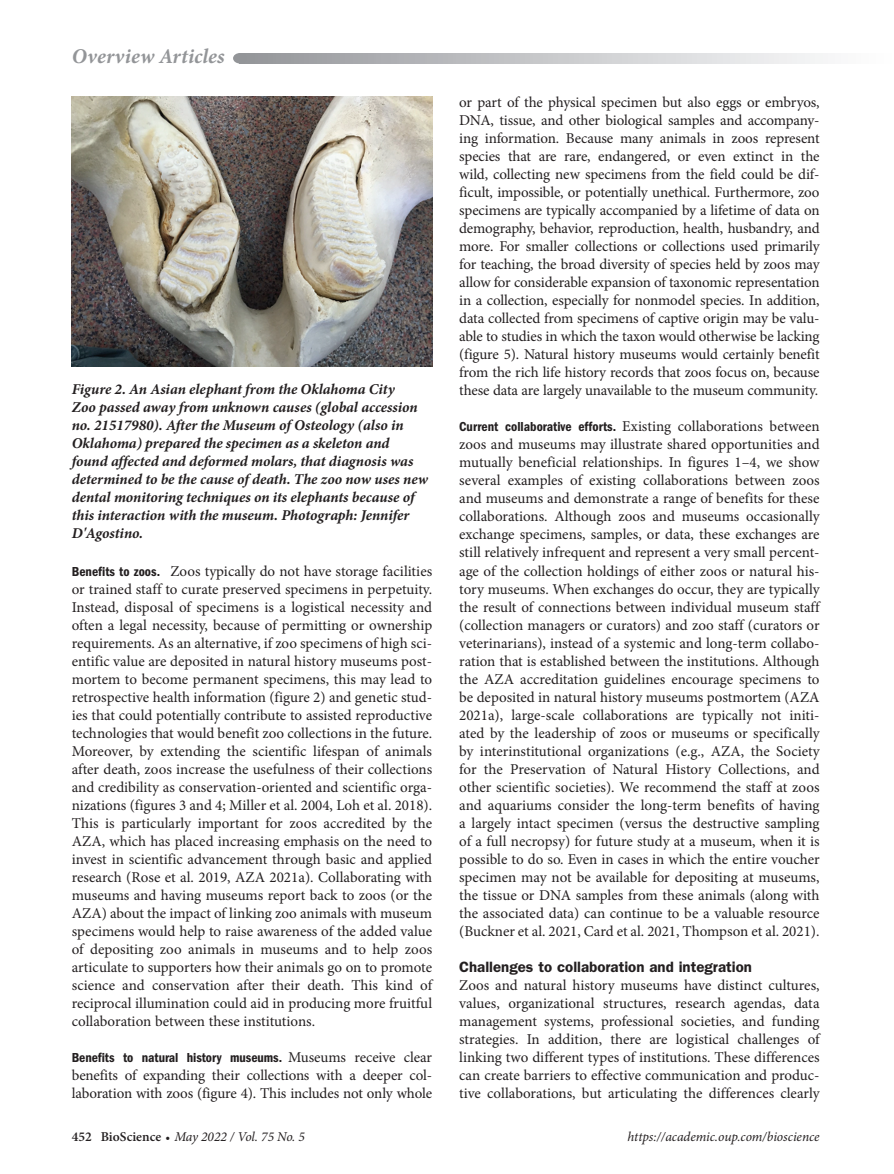
<style>
.page{position:relative;width:894px;height:1174px;background:#fff}
.page>*{position:absolute;margin:0;border:0;box-sizing:border-box;transform-origin:0 0}
.t1{font:italic 700 21px "Minion Pro";letter-spacing:.005em;color:#939598}
.ParaFL{font:15px/18px "Minion Pro";letter-spacing:-.01em;color:#231f20;text-align:justify}
.FigCaption{font:italic 700 15px/18px "Minion Pro";letter-spacing:-.005em;color:#231f20}
.t2{font:600 15px "ITC Franklin Gothic Std";color:#231f20}
.t3{font:italic 13.5px "Minion Pro";letter-spacing:-.005em;color:#231f20}
.t4{font:13.5px "ITC Franklin Gothic Std Dm Cd";letter-spacing:-.005em;color:#231f20}
.s1{font-family:"ITC Franklin Gothic Std Dm Cd";font-size:13.5px}
.s2{font-family:"Minion Pro";font-size:15px}
.s3{font-weight:600;font-style:normal}
.s4{font-weight:600;font-style:normal;font-size:12px}
</style>
<div class="page">
<svg style="left:243px;top:53px;width:580px;height:11px;background:#c5c6c9"></svg>
<div style="left:233px;top:53px;width:14px;height:11px;background:#939598;border-radius:50%"></div>
<img style="left:72px;top:96px;width:360px;height:270px">
<h1 class="t1" style="left:72px;top:41px;width:154px">Overview Articles</h1>
<p class="FigCaption" style="left:72px;top:379px;width:357px">Figure 2. An Asian elephant from the Oklahoma City<br>Zoo passed away from unknown causes (global accession no. 21517980). After the Museum of Osteology (also in Oklahoma) prepared the specimen as a skeleton and found affected and deformed molars, that diagnosis was determined to be the cause of death. The zoo now uses new dental monitoring techniques on its elephants because of this interaction with the museum. Photograph: Jennifer D'Agostino.</p>
<h2 class="ParaFL" style="left:72px;top:562px;width:362px"><span class="s1">Benefits to zoos.</span> Zoos typically do not have storage facilities or trained staff to curate preserved specimens in perpetuity.<br>Instead, disposal of specimens is a logistical necessity and often a legal necessity, because of permitting or ownership requirements. As an alternative, if zoo specimens of high sci&shy;entific value are deposited in natural history museums post&shy;mortem to become permanent specimens, this may lead to retrospective health information (figure 2) and genetic stud&shy;ies that could potentially contribute to assisted reproductive technologies that would benefit zoo collections in the future.<br>Moreover, by extending the scientific lifespan of animals after death, zoos increase the usefulness of their collections and credibility as conservation-oriented and scientific orga&shy;nizations (figures 3 and 4; Miller et al. 2004, Loh et al. 2018).<br>This is particularly important for zoos accredited by the AZA, which has placed increasing emphasis on the need to invest in scientific advancement through basic and applied research (Rose et al. 2019, AZA 2021a). Collaborating with museums and having museums report back to zoos (or the AZA) about the impact of linking zoo animals with museum specimens would help to raise awareness of the added value of depositing zoo animals in museums and to help zoos articulate to supporters how their animals go on to promote science and conservation after their death. This kind of reciprocal illumination could aid in producing more fruitful collaboration between these institutions.</h2>
<h2 class="t4" style="left:72px;top:1049px;width:361px">Benefits to natural history museums. <span class="s2">Museums receive clear</span></h2>
<h2 class="ParaFL" style="left:72px;top:1066px;width:362px">benefits of expanding their collections with a deeper col&shy;laboration with zoos (figure 4). This includes not only whole</h2>
<h2 class="ParaFL" style="left:459px;top:94px;width:362px">or part of the physical specimen but also eggs or embryos, DNA, tissue, and other biological samples and accompany&shy;ing information. Because many animals in zoos represent species that are rare, endangered, or even extinct in the wild, collecting new specimens from the field could be dif&shy;ficult, impossible, or potentially unethical. Furthermore, zoo specimens are typically accompanied by a lifetime of data on demography, behavior, reproduction, health, husbandry, and more. For smaller collections or collections used primarily for teaching, the broad diversity of species held by zoos may allow for considerable expansion of taxonomic representation in a collection, especially for nonmodel species. In addition, data collected from specimens of captive origin may be valu&shy;able to studies in which the taxon would otherwise be lacking (figure 5). Natural history museums would certainly benefit from the rich life history records that zoos focus on, because these data are largely unavailable to the museum community.</h2>
<h2 class="ParaFL" style="left:459px;top:418px;width:362px"><span class="s1">Current collaborative efforts.</span> Existing collaborations between zoos and museums may illustrate shared opportunities and mutually beneficial relationships. In figures 1–4, we show several examples of existing collaborations between zoos and museums and demonstrate a range of benefits for these collaborations. Although zoos and museums occasionally exchange specimens, samples, or data, these exchanges are still relatively infrequent and represent a very small percent&shy;age of the collection holdings of either zoos or natural his&shy;tory museums. When exchanges do occur, they are typically the result of connections between individual museum staff (collection managers or curators) and zoo staff (curators or veterinarians), instead of a systemic and long-term collabo&shy;ration that is established between the institutions. Although the AZA accreditation guidelines encourage specimens to be deposited in natural history museums postmortem (AZA 2021a), large-scale collaborations are typically not initi&shy;ated by the leadership of zoos or museums or specifically by interinstitutional organizations (e.g., AZA, the Society for the Preservation of Natural History Collections, and other scientific societies). We recommend the staff at zoos and aquariums consider the long-term benefits of having a largely intact specimen (versus the destructive sampling of a full necropsy) for future study at a museum, when it is possible to do so. Even in cases in which the entire voucher specimen may not be available for depositing at museums, the tissue or DNA samples from these animals (along with the associated data) can continue to be a valuable resource (Buckner et al. 2021, Card et al. 2021, Thompson et al. 2021).</h2>
<h1 class="t2" style="left:459px;top:957px;width:294px">Challenges to collaboration and integration</h1>
<p class="ParaFL" style="left:459px;top:976px;width:362px">Zoos and natural history museums have distinct cultures, values, organizational structures, research agendas, data management systems, professional societies, and funding strategies. In addition, there are logistical challenges of linking two different types of institutions. These differences can create barriers to effective communication and produc&shy;tive collaborations, but articulating the differences clearly</p>
<p class="t3" style="left:72px;top:1127px;width:234px"><span class="s3">452 BioScience</span> <span class="s4">•</span> May 2022 / Vol. 75 No. 5</p>
<p class="t3" style="left:627px;top:1127px;width:193px">https://academic.oup.com/bioscience</p>
</div>
